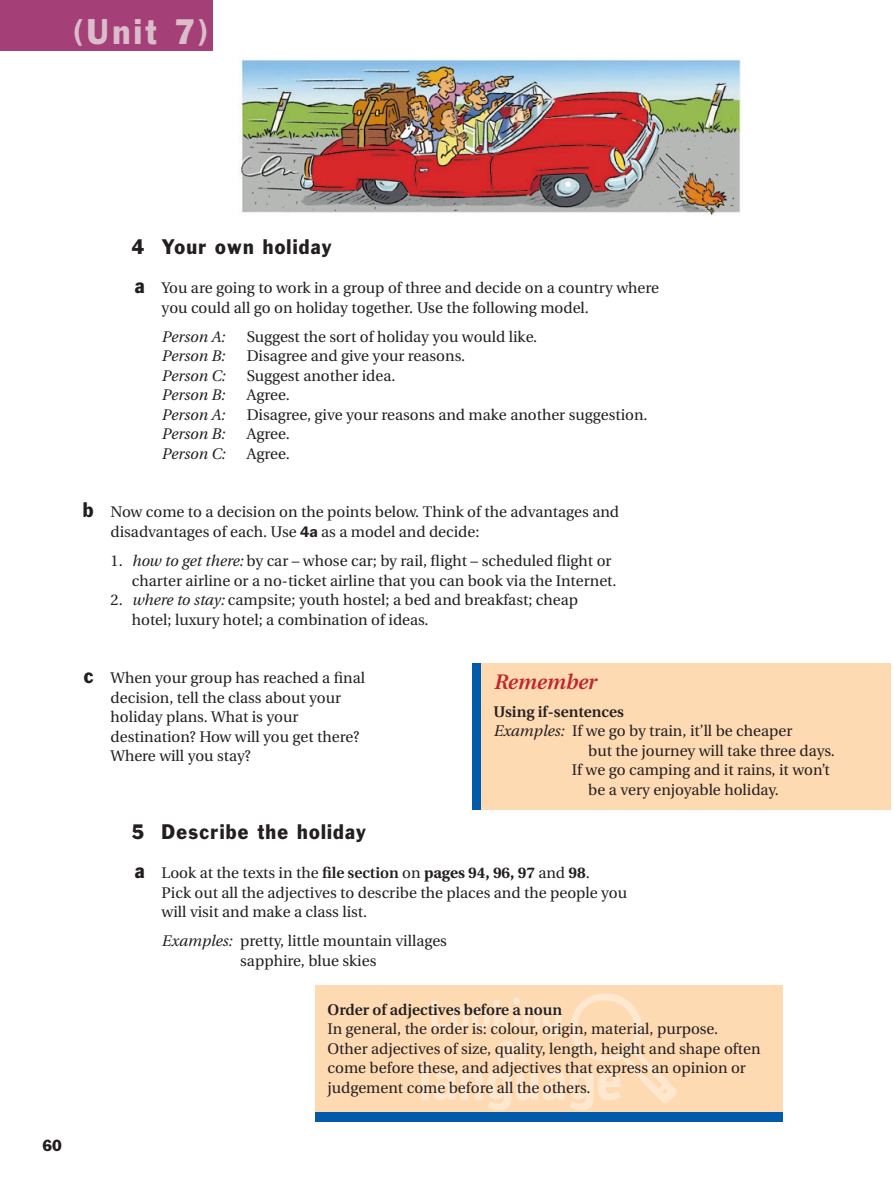
<style>
.page{position:relative;width:893px;height:1191px;background:#fff}
.page>*{position:absolute;margin:0;border:0;box-sizing:border-box;transform-origin:0 0}
.t1{font:33px "Franklin Gothic";color:#dbbcca;scale:.9 1}
.t2{font:italic 600 21px "Utopia";color:#c0262d}
.t3{font:19.5px "Franklin Gothic";letter-spacing:.07em;color:#231f20;scale:.9 1}
.t4{font:15.3px/19.5px "Utopia";color:#231f20}
.t5{font:italic 15.3px "Utopia";color:#231f20}
.t6{font:600 15.3px "Utopia";color:#231f20}
.t7{font:15px "Franklin Gothic";color:#231f20;scale:.9 1}
.s1{font-family:"Franklin Gothic";font-size:19.5px}
.s2{font-family:"Franklin Gothic";font-weight:600}
.s3{font-style:italic}
.s4{font-weight:600}
.s5{font-weight:700}
</style>
<div class="page">
<div style="left:0;top:0;width:213px;height:51px;background:#a43f78"></div>
<div style="left:476px;top:664px;width:415px;height:146px;background:#fedab3"></div>
<div style="left:472px;top:664px;width:8px;height:146px;background:#015aaa"></div>
<div style="left:315px;top:985px;width:467px;height:134px;background:#fedab3"></div>
<svg style="left:421px;top:993px;width:256px;height:117px"></svg>
<div style="left:315px;top:1112px;width:467px;height:10px;background:#015aaa"></div>
<img style="left:238px;top:59px;width:503px;height:156px">
<h1 class="t1" style="left:73px;top:19px;width:152px">(Unit 7)</h1>
<p class="t7" style="left:43px;top:1140px;width:23px">60</p>
<p class="t3" style="left:132px;top:239px;width:223px">4 Your own holiday</p>
<p class="t4" style="left:162px;top:280px;width:499px;text-indent:-27px"><span class="s1">a</span> You are going to work in a group of three and decide on a country where you could all go on holiday together. Use the following model.</p>
<p class="t5" style="left:162px;top:331px;width:65px">Person A:</p>
<p class="t4" style="left:247px;top:328px;width:292px">Suggest the sort of holiday you would like.</p>
<p class="t5" style="left:162px;top:350px;width:65px">Person B:</p>
<p class="t4" style="left:247px;top:348px;width:220px">Disagree and give your reasons.</p>
<p class="t5" style="left:162px;top:370px;width:65px">Person C:</p>
<p class="t4" style="left:247px;top:367px;width:150px">Suggest another idea.</p>
<p class="t5" style="left:162px;top:389px;width:65px">Person B:</p>
<p class="t4" style="left:247px;top:387px;width:45px">Agree.</p>
<p class="t5" style="left:162px;top:409px;width:65px">Person A:</p>
<p class="t4" style="left:247px;top:406px;width:402px">Disagree, give your reasons and make another suggestion.</p>
<p class="t5" style="left:162px;top:428px;width:65px">Person B:</p>
<p class="t4" style="left:247px;top:426px;width:45px">Agree.</p>
<p class="t5" style="left:162px;top:448px;width:65px">Person C:</p>
<p class="t4" style="left:247px;top:445px;width:45px">Agree.</p>
<p class="t4" style="left:111px;top:504px;width:510px;text-indent:-28px"><span class="s1">b</span> Now come to a decision on the points below. Think of the advantages and disadvantages of each. Use <span class="s2">4a</span> as a model and decide:</p>
<p class="t4" style="left:132px;top:553px;width:486px;text-indent:-21px">1. <span class="s3">how to get there:</span> by car – whose car; by rail, flight – scheduled flight or charter airline or a no-ticket airline that you can book via the Internet.</p>
<p class="t4" style="left:132px;top:592px;width:448px;text-indent:-21px">2. <span class="s3">where to stay:</span> campsite; youth hostel; a bed and breakfast; cheap hotel; luxury hotel; a combination of ideas.</p>
<p class="t4" style="left:111px;top:670px;width:256px;text-indent:-27px"><span class="s1">c</span> When your group has reached a final decision, tell the class about your holiday plans. What is your destination? How will you get there?<br>Where will you stay?</p>
<h2 class="t2" style="left:493px;top:673px;width:104px">Remember</h2>
<p class="t6" style="left:493px;top:705px;width:132px">Using if-sentences</p>
<p class="t4" style="left:493px;top:723px;width:300px"><span class="s3">Examples:</span> If we go by train, it’ll be cheaper</p>
<p class="t4" style="left:588px;top:742px;width:248px">but the journey will take three days.</p>
<p class="t4" style="left:572px;top:762px;width:259px">If we go camping and it rains, it won’t</p>
<p class="t4" style="left:588px;top:781px;width:192px">be a very enjoyable holiday.</p>
<p class="t3" style="left:132px;top:824px;width:261px">5 Describe the holiday</p>
<p class="t4" style="left:162px;top:865px;width:467px;text-indent:-27px"><span class="s1">a</span> Look at the texts in the <span class="s4">file section</span> on <span class="s5">pages 94, 96, 97</span> and <span class="s5">98</span>.<br>Pick out all the adjectives to describe the places and the people you will visit and make a class list.</p>
<p class="t4" style="left:162px;top:933px;width:287px;text-align:center"><span class="s3">Examples:</span> pretty, little mountain villages sapphire, blue skies</p>
<p class="t6" style="left:327px;top:1003px;width:236px">Order of adjectives before a noun</p>
<p class="t4" style="left:327px;top:1021px;width:434px">In general, the order is: colour, origin, material, purpose.<br>Other adjectives of size, quality, length, height and shape often come before these, and adjectives that express an opinion or judgement come before all the others.</p>
</div>
